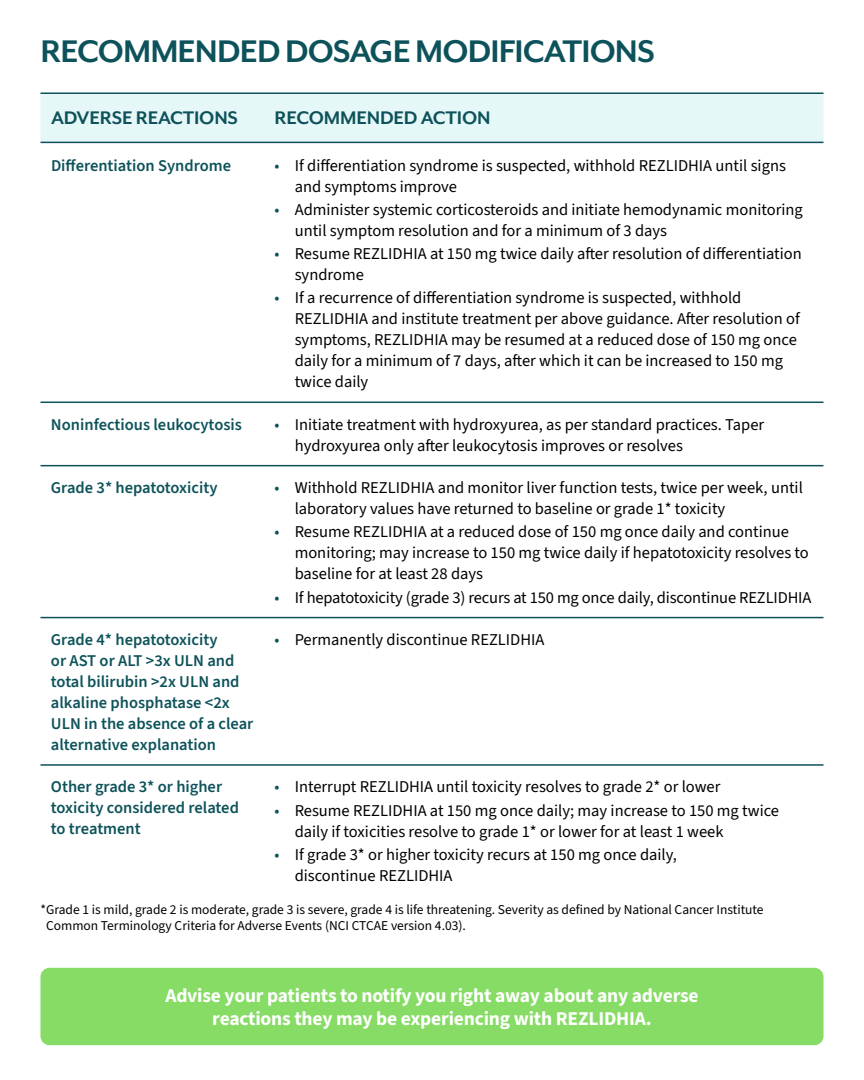
<style>
.page{position:relative;width:864px;height:1080px;background:#fff}
.page>*{position:absolute;margin:0;border:0;box-sizing:border-box;transform-origin:0 0}
.t1{font:700 36px "Mr Eaves Mod OT";letter-spacing:-.025em;color:#0d525a}
.t2{font:700 21px "Mr Eaves Mod OT";letter-spacing:-.01em;color:#0d525a}
.t3{font:700 19.5px/22.5px "Source Sans 3";letter-spacing:-.01em;color:#fff;text-align:center}
.t4{font:16.5px/21px "Source Sans 3";color:#000}
.t5{font:600 16.5px/21px "Source Sans 3";color:#0d525a}
.t6{font:13.5px/16.2px "Source Sans 3";color:#000}
.s1{color:#0d525a}
</style>
<div class="page">
<div style="left:40px;top:94px;width:784px;height:48px;background:#e6f7f7"></div>
<svg style="left:40px;top:466px;width:784px;height:151px"></svg>
<hr style="left:40px;top:92px;width:224px;height:2px;background:#0d525a">
<hr style="left:40px;top:142px;width:224px;height:1px;background:#0d525a">
<hr style="left:264px;top:92px;width:560px;height:2px;background:#0d525a">
<hr style="left:264px;top:142px;width:560px;height:1px;background:#0d525a">
<hr style="left:40px;top:402px;width:224px;height:1px;background:#0d525a">
<hr style="left:264px;top:402px;width:560px;height:1px;background:#0d525a">
<hr style="left:40px;top:465px;width:224px;height:1px;background:#0d525a">
<hr style="left:264px;top:465px;width:560px;height:1px;background:#0d525a">
<hr style="left:40px;top:617px;width:224px;height:1px;background:#0d525a">
<hr style="left:264px;top:617px;width:560px;height:1px;background:#0d525a">
<hr style="left:40px;top:764px;width:224px;height:2px;background:#0d525a">
<hr style="left:264px;top:764px;width:560px;height:2px;background:#0d525a">
<div style="left:40px;top:968px;width:783px;height:77px;background:#86dc64;border-radius:9px"></div>
<h1 class="t1" style="left:40px;top:31px;width:616px">RECOMMENDED DOSAGE MODIFICATIONS</h1>
<p class="t2" style="left:51px;top:106px;width:189px">ADVERSE REACTIONS</p>
<p class="t2" style="left:275px;top:106px;width:218px">RECOMMENDED ACTION</p>
<p class="t5" style="left:51px;top:155px;width:182px">Differentiation Syndrome</p>
<p class="t4" style="left:295px;top:155px;width:493px;text-indent:-20px"><span class="s1">•</span> If differentiation syndrome is suspected, withhold REZLIDHIA until signs and symptoms improve</p>
<p class="t4" style="left:295px;top:199px;width:510px;text-indent:-20px"><span class="s1">•</span> Administer systemic corticosteroids and initiate hemodynamic monitoring until symptom resolution and for a minimum of 3 days</p>
<p class="t4" style="left:295px;top:244px;width:509px;text-indent:-20px"><span class="s1">•</span> Resume REZLIDHIA at 150 mg twice daily after resolution of differentiation syndrome</p>
<p class="t4" style="left:295px;top:288px;width:507px;text-indent:-20px"><span class="s1">•</span> If a recurrence of differentiation syndrome is suspected, withhold REZLIDHIA and institute treatment per above guidance. After resolution of symptoms, REZLIDHIA may be resumed at a reduced dose of 150 mg once daily for a minimum of 7 days, after which it can be increased to 150 mg twice daily</p>
<p class="t5" style="left:51px;top:414px;width:192px">Noninfectious leukocytosis</p>
<p class="t4" style="left:295px;top:414px;width:471px;text-indent:-20px"><span class="s1">•</span> Initiate treatment with hydroxyurea, as per standard practices. Taper hydroxyurea only after leukocytosis improves or resolves</p>
<p class="t5" style="left:51px;top:478px;width:168px">Grade 3* hepatotoxicity</p>
<p class="t4" style="left:295px;top:478px;width:510px;text-indent:-20px"><span class="s1">•</span> Withhold REZLIDHIA and monitor liver function tests, twice per week, until laboratory values have returned to baseline or grade 1* toxicity</p>
<p class="t4" style="left:295px;top:522px;width:516px;text-indent:-20px"><span class="s1">•</span> Resume REZLIDHIA at a reduced dose of 150 mg once daily and continue monitoring; may increase to 150 mg twice daily if hepatotoxicity resolves to baseline for at least 28 days</p>
<p class="t4" style="left:274px;top:587px;width:538px"><span class="s1">•</span> If hepatotoxicity (grade 3) recurs at 150 mg once daily, discontinue REZLIDHIA</p>
<p class="t5" style="left:51px;top:630px;width:204px">Grade 4* hepatotoxicity<br>or AST or ALT &gt;3x ULN and total bilirubin &gt;2x ULN and alkaline phosphatase &lt;2x<br>ULN in the absence of a clear alternative explanation</p>
<p class="t4" style="left:274px;top:630px;width:272px"><span class="s1">•</span> Permanently discontinue REZLIDHIA</p>
<p class="t5" style="left:51px;top:777px;width:190px">Other grade 3* or higher toxicity considered related to treatment</p>
<p class="t4" style="left:274px;top:777px;width:448px"><span class="s1">•</span> Interrupt REZLIDHIA until toxicity resolves to grade 2* or lower</p>
<p class="t4" style="left:295px;top:800px;width:486px;text-indent:-20px"><span class="s1">•</span> Resume REZLIDHIA at 150 mg once daily; may increase to 150 mg twice daily if toxicities resolve to grade 1* or lower for at least 1 week</p>
<p class="t4" style="left:295px;top:844px;width:384px;text-indent:-20px"><span class="s1">•</span> If grade 3* or higher toxicity recurs at 150 mg once daily, discontinue REZLIDHIA</p>
<p class="t6" style="left:46px;top:901px;width:719px;text-indent:-6px">*Grade 1 is mild, grade 2 is moderate, grade 3 is severe, grade 4 is life threatening. Severity as defined by National Cancer Institute<br>Common Terminology Criteria for Adverse Events (NCI CTCAE version 4.03).</p>
<p class="t3" style="left:165px;top:985px;width:535px">Advise your patients to notify you right away about any adverse reactions they may be experiencing with REZLIDHIA.</p>
</div>
